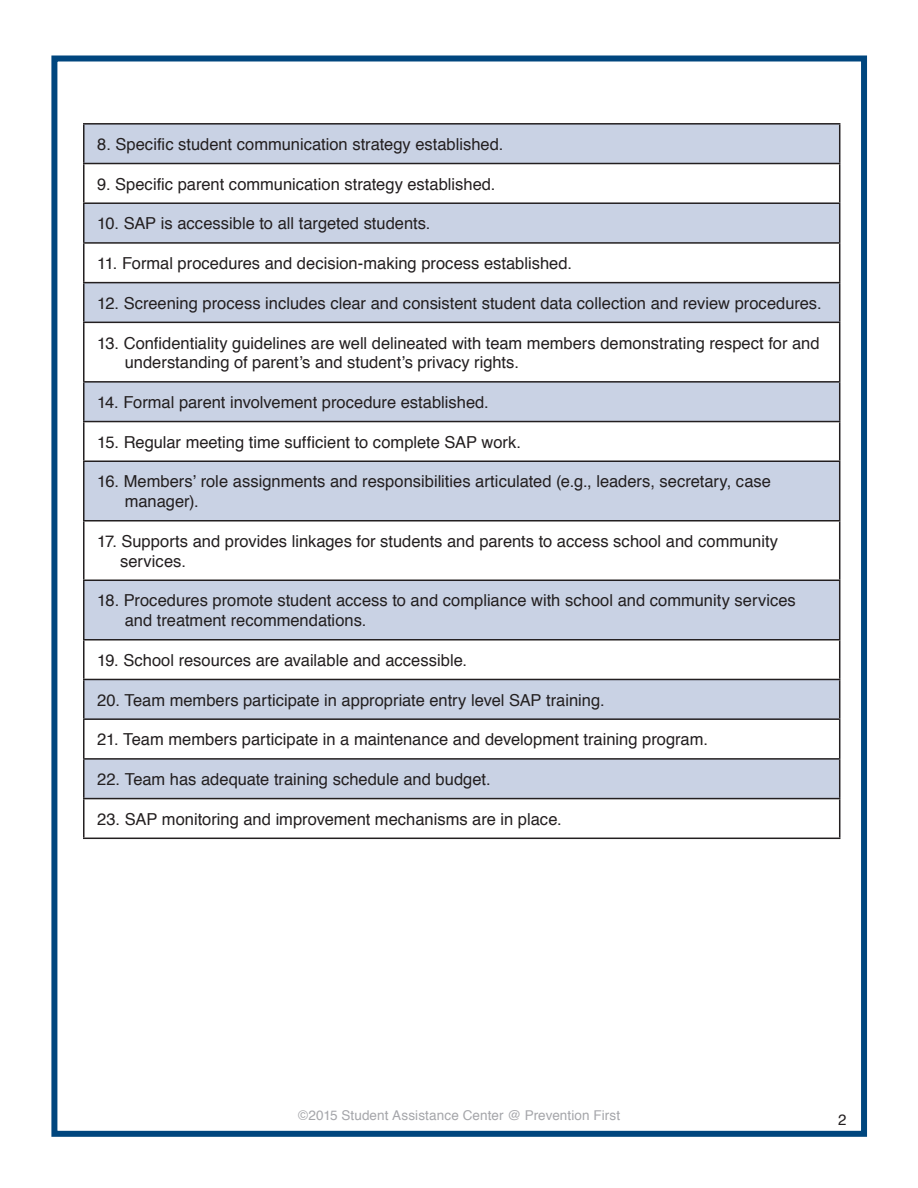
<style>
.page{position:relative;width:918px;height:1188px;background:#fff}
.page>*{position:absolute;margin:0;border:0;box-sizing:border-box;transform-origin:0 0}
.t1{font:16.5px/19.8px "Helvetica";color:#231f20}
.t2{font:15px "Helvetica";color:#231f20}
.t3{font:13.5px "Helvetica";letter-spacing:.005em;color:#a5a6aa}
</style>
<div class="page">
<svg style="left:85px;top:125px;width:754px;height:673px;fill:#c9d2e4"></svg>
<hr style="left:83px;top:123px;width:757px;height:2px;background:#231f20">
<hr style="left:83px;top:125px;width:2px;height:38px;background:#231f20">
<hr style="left:839px;top:125px;width:1px;height:38px;background:#231f20">
<hr style="left:83px;top:163px;width:757px;height:1px;background:#231f20">
<hr style="left:83px;top:164px;width:2px;height:38px;background:#231f20">
<hr style="left:839px;top:164px;width:1px;height:38px;background:#231f20">
<hr style="left:83px;top:202px;width:757px;height:2px;background:#231f20">
<hr style="left:83px;top:204px;width:2px;height:38px;background:#231f20">
<hr style="left:839px;top:204px;width:1px;height:38px;background:#231f20">
<hr style="left:83px;top:242px;width:757px;height:2px;background:#231f20">
<hr style="left:83px;top:244px;width:2px;height:38px;background:#231f20">
<hr style="left:839px;top:244px;width:1px;height:38px;background:#231f20">
<hr style="left:83px;top:282px;width:757px;height:1px;background:#231f20">
<hr style="left:83px;top:283px;width:2px;height:39px;background:#231f20">
<hr style="left:839px;top:283px;width:1px;height:39px;background:#231f20">
<hr style="left:83px;top:322px;width:757px;height:1px;background:#231f20">
<hr style="left:83px;top:323px;width:2px;height:58px;background:#231f20">
<hr style="left:839px;top:323px;width:1px;height:58px;background:#231f20">
<hr style="left:83px;top:381px;width:757px;height:2px;background:#231f20">
<hr style="left:83px;top:383px;width:2px;height:38px;background:#231f20">
<hr style="left:839px;top:383px;width:1px;height:38px;background:#231f20">
<hr style="left:83px;top:421px;width:757px;height:1px;background:#231f20">
<hr style="left:83px;top:422px;width:2px;height:39px;background:#231f20">
<hr style="left:839px;top:422px;width:1px;height:39px;background:#231f20">
<hr style="left:83px;top:461px;width:757px;height:1px;background:#231f20">
<hr style="left:83px;top:462px;width:2px;height:58px;background:#231f20">
<hr style="left:839px;top:462px;width:1px;height:58px;background:#231f20">
<hr style="left:83px;top:520px;width:757px;height:2px;background:#231f20">
<hr style="left:83px;top:522px;width:2px;height:58px;background:#231f20">
<hr style="left:839px;top:522px;width:1px;height:58px;background:#231f20">
<hr style="left:83px;top:580px;width:757px;height:1px;background:#231f20">
<hr style="left:83px;top:581px;width:2px;height:58px;background:#231f20">
<hr style="left:839px;top:581px;width:1px;height:58px;background:#231f20">
<hr style="left:83px;top:639px;width:757px;height:2px;background:#231f20">
<hr style="left:83px;top:641px;width:2px;height:38px;background:#231f20">
<hr style="left:839px;top:641px;width:1px;height:38px;background:#231f20">
<hr style="left:83px;top:679px;width:757px;height:1px;background:#231f20">
<hr style="left:83px;top:680px;width:2px;height:38px;background:#231f20">
<hr style="left:839px;top:680px;width:1px;height:38px;background:#231f20">
<hr style="left:83px;top:718px;width:757px;height:2px;background:#231f20">
<hr style="left:83px;top:720px;width:2px;height:38px;background:#231f20">
<hr style="left:839px;top:720px;width:1px;height:38px;background:#231f20">
<hr style="left:83px;top:758px;width:757px;height:2px;background:#231f20">
<hr style="left:83px;top:760px;width:2px;height:38px;background:#231f20">
<hr style="left:839px;top:760px;width:1px;height:38px;background:#231f20">
<hr style="left:83px;top:798px;width:757px;height:1px;background:#231f20">
<hr style="left:83px;top:799px;width:2px;height:39px;background:#231f20">
<hr style="left:839px;top:799px;width:1px;height:39px;background:#231f20">
<hr style="left:83px;top:838px;width:757px;height:1px;background:#231f20">
<div style="left:51px;top:56px;width:816px;height:1081px;border:6px solid #00467e"></div>
<p class="t1" style="left:97px;top:134px;width:408px">8. Specific student communication strategy established.</p>
<p class="t1" style="left:97px;top:174px;width:400px">9. Specific parent communication strategy established.</p>
<p class="t1" style="left:97px;top:213px;width:335px">10. SAP is accessible to all targeted students.</p>
<p class="t1" style="left:97px;top:253px;width:476px">11. Formal procedures and decision-making process established.</p>
<p class="t1" style="left:97px;top:293px;width:726px">12. Screening process includes clear and consistent student data collection and review procedures.</p>
<p class="t1" style="left:125px;top:332px;width:696px;text-indent:-28px">13. Confidentiality guidelines are well delineated with team members demonstrating respect for and understanding of parent’s and student’s privacy rights.</p>
<p class="t1" style="left:97px;top:392px;width:393px">14. Formal parent involvement procedure established.</p>
<p class="t1" style="left:97px;top:432px;width:425px">15. Regular meeting time sufficient to complete SAP work.</p>
<p class="t1" style="left:125px;top:471px;width:648px;text-indent:-28px">16. Members’ role assignments and responsibilities articulated (e.g., leaders, secretary, case manager).</p>
<p class="t1" style="left:120px;top:531px;width:660px;text-indent:-23px">17. Supports and provides linkages for students and parents to access school and community services.</p>
<p class="t1" style="left:125px;top:590px;width:673px;text-indent:-28px">18. Procedures promote student access to and compliance with school and community services and treatment recommendations.</p>
<p class="t1" style="left:97px;top:650px;width:371px">19. School resources are available and accessible.</p>
<p class="t1" style="left:97px;top:689px;width:509px">20. Team members participate in appropriate entry level SAP training.</p>
<p class="t1" style="left:97px;top:729px;width:612px">21. Team members participate in a maintenance and development training program.</p>
<p class="t1" style="left:97px;top:769px;width:395px">22. Team has adequate training schedule and budget.</p>
<p class="t1" style="left:97px;top:809px;width:466px">23. SAP monitoring and improvement mechanisms are in place.</p>
<p class="t3" style="left:298px;top:1103px;width:323px">©2015 Student Assistance Center @ Prevention First</p>
<p class="t2" style="left:838px;top:1107px;width:10px">2</p>
</div>
